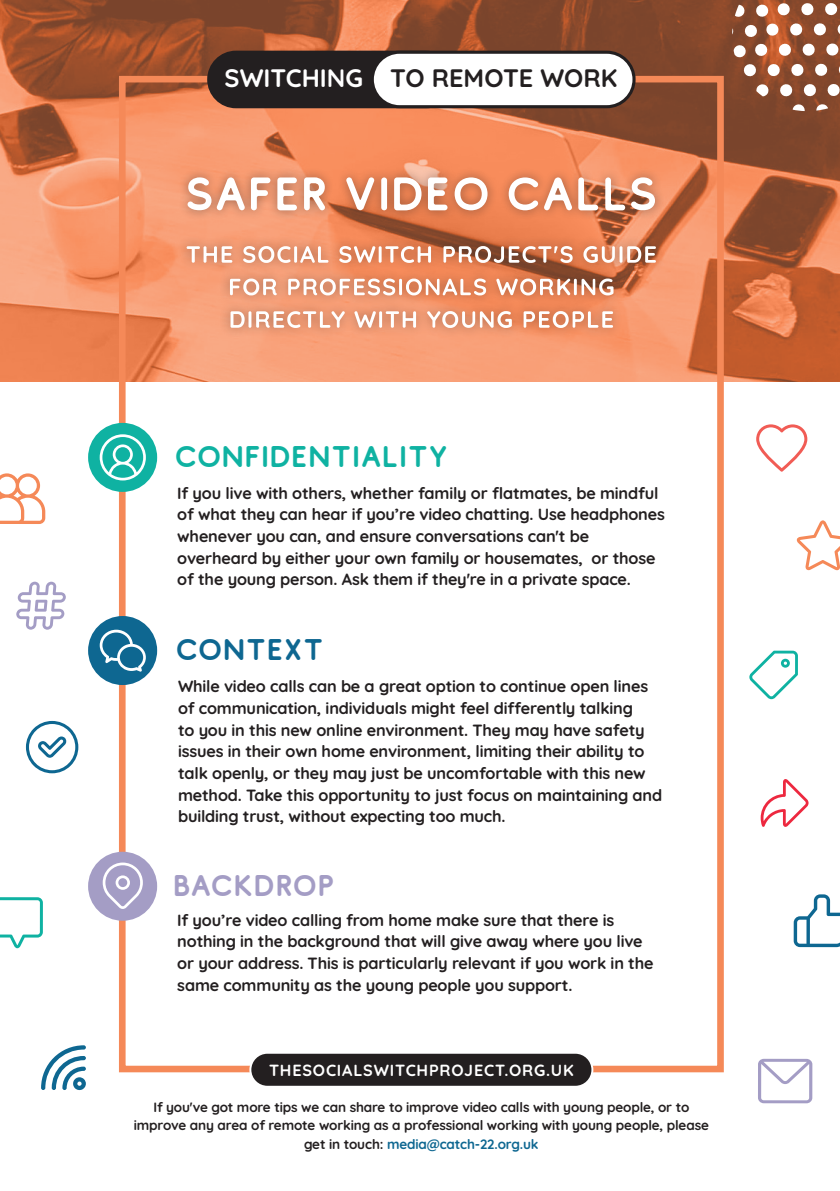
<style>
.page{position:relative;width:840px;height:1191px;background:#fff}
.page>*{position:absolute;margin:0;border:0;box-sizing:border-box;transform-origin:0 0}
.t1{font:30px "Comodo Free";color:#0fb2a2}
.t2{font:30px "Comodo Free";letter-spacing:-.01em;color:#a49dc5}
.t3{font:30px "Comodo Free";color:#0e6791}
.t4{font:700 25.2px "Quicksand";color:#231f20}
.t5{font:700 25.2px "Quicksand";color:#fff}
.t6{font:700 16.2px/21.6px "Quicksand";letter-spacing:-.01em;color:#231f20}
.t7{font:700 16.2px "Quicksand";letter-spacing:.05em;color:#fff}
.t8{font:700 13.6px/18.6px "Quicksand";letter-spacing:-.01em;color:#231f20;text-align:center}
.s1{color:#0e6791}
</style>
<div class="page">
<img style="left:0;top:0;width:839px;height:381px">
<div style="left:119px;top:76px;width:604px;height:996px;border:7px solid #f58958"></div>
<div style="left:178px;top:167px;width:486px;height:54px;background:#231f20;opacity:.42"></div>
<svg style="left:187px;top:177px;width:467px;height:33px"></svg>
<svg style="left:758px;top:1058px;width:53px;height:45px"></svg>
<svg style="left:0;top:473px;width:45px;height:51px"></svg>
<svg style="left:41px;top:1045px;width:45px;height:45px"></svg>
<svg style="left:796px;top:520px;width:43px;height:50px"></svg>
<svg style="left:0;top:897px;width:43px;height:51px"></svg>
<svg style="left:26px;top:721px;width:52px;height:52px"></svg>
<svg style="left:749px;top:650px;width:48px;height:49px"></svg>
<svg style="left:793px;top:894px;width:46px;height:53px"></svg>
<svg style="left:16px;top:581px;width:50px;height:48px"></svg>
<svg style="left:760px;top:779px;width:48px;height:48px"></svg>
<svg style="left:756px;top:424px;width:50px;height:48px"></svg>
<div style="left:209px;top:52px;width:244px;height:55px;background:#231f20;border-radius:27px"></div>
<div style="left:207px;top:51px;width:247px;height:57px;border:3px solid #231f20;border-radius:27px"></div>
<div style="left:372px;top:52px;width:261px;height:55px;background:#fff;border-radius:27px"></div>
<div style="left:370px;top:51px;width:265px;height:57px;border:3px solid #231f20;border-radius:27px"></div>
<div style="left:88px;top:423px;width:69px;height:69px;background:#0fb2a2;border-radius:50%"></div>
<div style="left:250px;top:1052px;width:342px;height:34px;background:#231f20;border-radius:17px"></div>
<div style="left:249px;top:1051px;width:344px;height:36px;border:2px solid #fff;border-radius:17px"></div>
<svg style="left:802px;top:83px;width:14px;height:14px"></svg>
<svg style="left:792px;top:103px;width:12px;height:8px"></svg>
<svg style="left:778px;top:83px;width:14px;height:14px"></svg>
<svg style="left:826px;top:83px;width:13px;height:14px"></svg>
<svg style="left:815px;top:103px;width:12px;height:8px"></svg>
<svg style="left:755px;top:83px;width:13px;height:13px"></svg>
<svg style="left:731px;top:2px;width:108px;height:75px"></svg>
<div style="left:177px;top:236px;width:488px;height:103px;background:#231f20;opacity:.42"></div>
<svg style="left:230px;top:311px;width:382px;height:17px"></svg>
<svg style="left:230px;top:278px;width:383px;height:17px"></svg>
<svg style="left:186px;top:246px;width:469px;height:17px"></svg>
<svg style="left:100px;top:434px;width:46px;height:46px"></svg>
<div style="left:88px;top:616px;width:69px;height:69px;background:#0e6791;border-radius:50%"></div>
<svg style="left:100px;top:629px;width:46px;height:42px"></svg>
<div style="left:88px;top:851px;width:69px;height:69px;background:#a49dc5;border-radius:50%"></div>
<svg style="left:103px;top:862px;width:40px;height:47px"></svg>
<p class="t5" style="left:224px;top:59px;width:140px">SWITCHING</p>
<p class="t4" style="left:390px;top:59px;width:228px">TO REMOTE WORK</p>
<p class="t1" style="left:174px;top:446px;width:276px">CONFIDENTIALITY</p>
<p class="t6" style="left:177px;top:480px;width:489px">If you live with others, whether family or flatmates, be mindful of what they can hear if you’re video chatting. Use headphones whenever you can, and ensure conversations can't be overheard by either your own family or housemates, or those of the young person. Ask them if they're in a private space.</p>
<p class="t3" style="left:175px;top:639px;width:150px">CONTEXT</p>
<p class="t6" style="left:178px;top:674px;width:485px">While video calls can be a great option to continue open lines of communication, individuals might feel differently talking<br>to you in this new online environment. They may have safety issues in their own home environment, limiting their ability to talk openly, or they may just be uncomfortable with this new method. Take this opportunity to just focus on maintaining and building trust, without expecting too much.</p>
<p class="t2" style="left:173px;top:875px;width:164px">BACKDROP</p>
<p class="t6" style="left:177px;top:907px;width:477px">If you’re video calling from home make sure that there is nothing in the background that will give away where you live or your address. This is particularly relevant if you work in the same community as the young people you support.</p>
<p class="t7" style="left:269px;top:1057px;width:306px">THESOCIALSWITCHPROJECT.ORG.UK</p>
<p class="t8" style="left:134px;top:1096px;width:576px">If you've got more tips we can share to improve video calls with young people, or to improve any area of remote working as a professional working with young people, please get in touch: <span class="s1">media@catch-22.org.uk</span></p>
</div>
